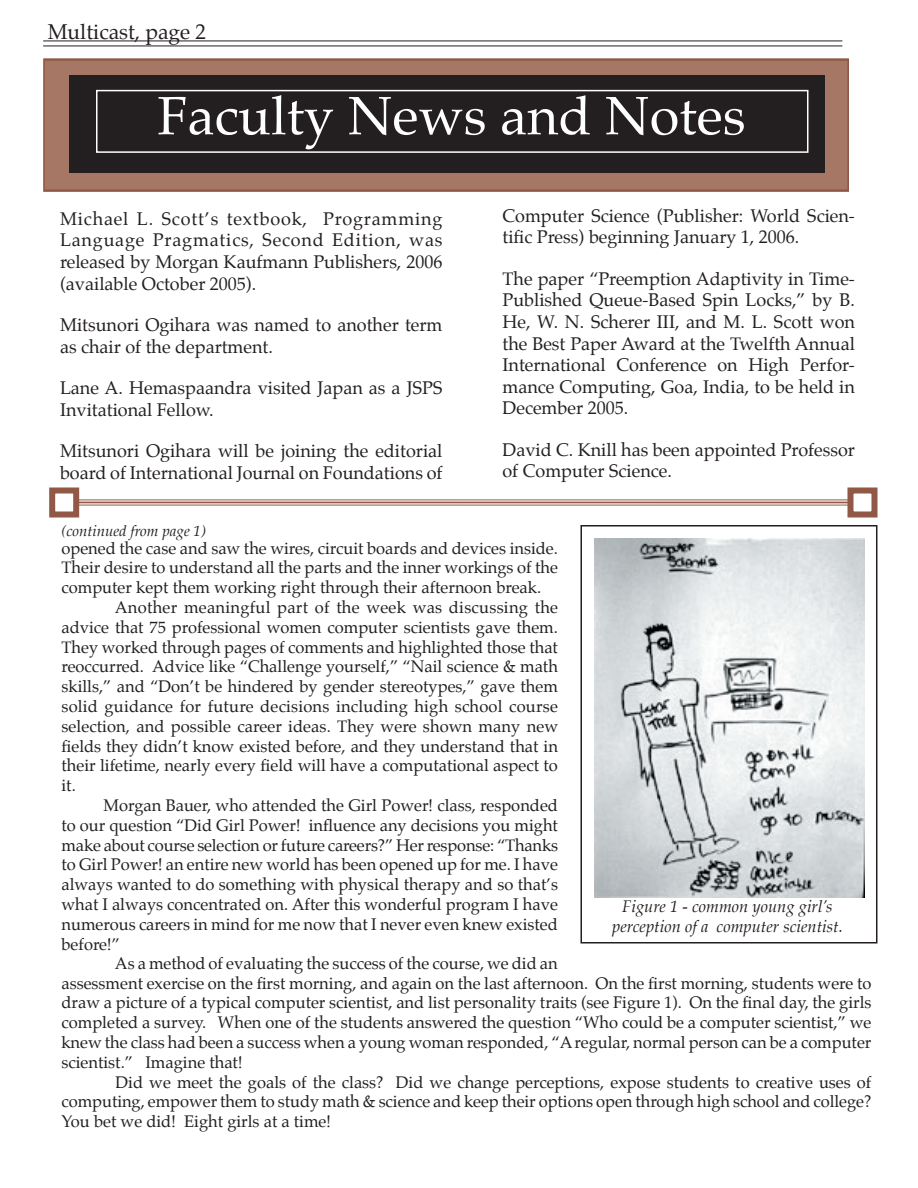
<style>
.page{position:relative;width:918px;height:1188px;background:#fff}
.page>*{position:absolute;margin:0;border:0;box-sizing:border-box;transform-origin:0 0}
.t1{font:54px "Palatino";color:#fff}
.Headline{font:21px "Palatino";color:#231f20}
.t2{font:18px/21.6px "Palatino";color:#231f20}
.t3{font:16.5px/19.8px "Palatino";color:#231f20;text-align:justify}
.t4{font:italic 16.5px "Palatino";color:#231f20}
.t5{font:italic 15px "Palatino";color:#231f20}
</style>
<div class="page">
<hr style="left:43px;top:40px;width:799px;height:1px;background:#231f20">
<hr style="left:43px;top:45px;width:799px;height:1px;background:#231f20">
<div style="left:44px;top:60px;width:804px;height:131px;background:#a67765"></div>
<div style="left:43px;top:59px;width:806px;height:133px;border:2px solid #915845"></div>
<div style="left:69px;top:117px;width:756px;height:55px;background:#231f20"></div>
<div style="left:69px;top:75px;width:756px;height:56px;background:#231f20"></div>
<div style="left:96px;top:90px;width:712px;height:63px;border:2px solid #fff"></div>
<hr style="left:76px;top:499px;width:774px;height:1px;background:#915845">
<hr style="left:76px;top:502px;width:774px;height:1px;background:#915845">
<hr style="left:76px;top:505px;width:774px;height:1px;background:#915845">
<div style="left:49px;top:488px;width:30px;height:30px;border:6px solid #915845"></div>
<div style="left:847px;top:488px;width:30px;height:30px;border:6px solid #915845"></div>
<img style="left:594px;top:539px;width:270px;height:358px">
<div style="left:580px;top:525px;width:297px;height:419px;border:2px solid #231f20"></div>
<p class="Headline" style="left:48px;top:18px;width:160px">Multicast, page 2</p>
<p class="t1" style="left:157px;top:81px;width:590px">Faculty News and Notes</p>
<p class="t2" style="left:60px;top:209px;width:384px;text-align:justify">Michael L. Scott’s textbook, Programming Language Pragmatics, Second Edition, was released by Morgan Kaufmann Publishers, 2006 (available October 2005).</p>
<p class="t2" style="left:60px;top:316px;width:384px">Mitsunori Ogihara was named to another term as chair of the department.</p>
<p class="t2" style="left:60px;top:379px;width:384px">Lane A. Hemaspaandra visited Japan as a JSPS<br>Invitational Fellow.</p>
<p class="t2" style="left:60px;top:442px;width:384px">Mitsunori Ogihara will be joining the editorial board of International Journal on Foundations of</p>
<p class="t2" style="left:502px;top:206px;width:354px">Computer Science (Publisher: World Scien&shy;tific Press) beginning January 1, 2006.</p>
<p class="t2" style="left:502px;top:269px;width:354px;text-align:justify">The paper “Preemption Adaptivity in Time-Published Queue-Based Spin Locks,” by B.<br>He, W. N. Scherer III, and M. L. Scott won the Best Paper Award at the Twelfth Annual International Conference on High Perfor&shy;mance Computing, Goa, India, to be held in December 2005.</p>
<p class="t2" style="left:502px;top:440px;width:354px">David C. Knill has been appointed Professor of Computer Science.</p>
<p class="t5" style="left:62px;top:522px;width:146px">(continued from page 1)</p>
<p class="t3" style="left:62px;top:539px;width:498px">opened the case and saw the wires, circuit boards and devices inside.<br>Their desire to understand all the parts and the inner workings of the computer kept them working right through their afternoon break.</p>
<p class="t3" style="left:62px;top:599px;width:498px;text-indent:53px">Another meaningful part of the week was discussing the advice that 75 professional women computer scientists gave them.<br>They worked through pages of comments and highlighted those that reoccurred. Advice like “Challenge yourself,” “Nail science &amp; math skills,” and “Don’t be hindered by gender stereotypes,” gave them solid guidance for future decisions including high school course selection, and possible career ideas. They were shown many new fields they didn’t know existed before, and they understand that in their lifetime, nearly every field will have a computational aspect to it.</p>
<p class="t3" style="left:62px;top:797px;width:498px;text-indent:42px">Morgan Bauer, who attended the Girl Power! class, responded to our question “Did Girl Power! influence any decisions you might make about course selection or future careers?” Her response: “Thanks to Girl Power! an entire new world has been opened up for me. I have always wanted to do something with physical therapy and so that’s what I always concentrated on. After this wonderful program I have numerous careers in mind for me now that I never even knew existed before!”</p>
<p class="t3" style="left:115px;top:955px;width:444px">As a method of evaluating the success of the course, we did an</p>
<p class="t4" style="left:622px;top:897px;width:212px">Figure 1 - common young girl’s</p>
<p class="t4" style="left:612px;top:916px;width:232px">perception of a computer scientist.</p>
<p class="t3" style="left:62px;top:974px;width:812px">assessment exercise on the first morning, and again on the last afternoon. On the first morning, students were to draw a picture of a typical computer scientist, and list personality traits (see Figure 1). On the final day, the girls completed a survey. When one of the students answered the question “Who could be a computer scientist,” we knew the class had been a success when a young woman responded, “A regular, normal person can be a computer scientist.” Imagine that!</p>
<p class="t3" style="left:62px;top:1073px;width:811px;text-indent:54px">Did we meet the goals of the class? Did we change perceptions, expose students to creative uses of computing, empower them to study math &amp; science and keep their options open through high school and college?<br>You bet we did! Eight girls at a time!</p>
</div>
